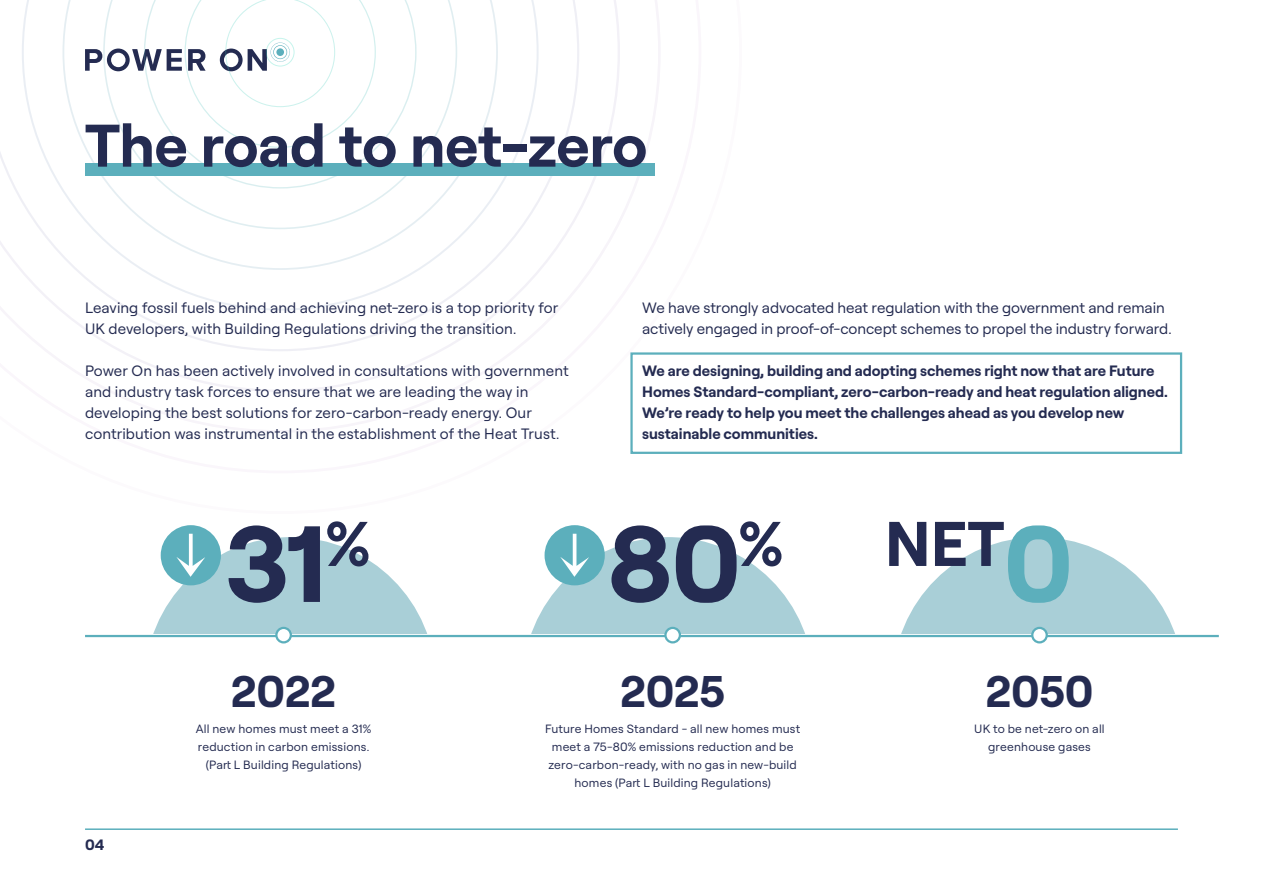
<style>
.page{position:relative;width:1263px;height:893px;background:#fff}
.page>*{position:absolute;margin:0;border:0;box-sizing:border-box;transform-origin:0 0}
.t1{font:700 108px "Roobert";color:#242b51}
.t2{font:700 63px "Roobert";color:#242b51}
.t3{font:700 60px "Roobert";letter-spacing:-.01em;color:#242b51}
.t4{font:700 44.25px "Roobert";letter-spacing:-.01em;color:#242b51}
.t5{font:15px/21px "Roobert";color:#242b51}
.t6{font:700 15px/21px "Roobert";color:#242b51}
.t7{font:12px/18px "Roobert";letter-spacing:.015em;color:#242b51;text-align:center}
.s1{font-size:108px;color:#5cafbc}
</style>
<div class="page">
<hr style="left:85px;top:828px;width:1093px;height:2px;background:#5cafbc">
<svg style="left:0;top:0;width:660px;height:432px"></svg>
<div style="left:85px;top:163px;width:570px;height:13px;background:#5cafbc"></div>
<div style="left:145px;top:537px;width:290px;height:291px;background:#a9cfd7;border-radius:50%"></div>
<div style="left:523px;top:537px;width:290px;height:291px;background:#a9cfd7;border-radius:50%"></div>
<div style="left:893px;top:537px;width:290px;height:291px;background:#a9cfd7;border-radius:50%"></div>
<div style="left:128px;top:635px;width:342px;height:193px;background:#fff"></div>
<div style="left:505px;top:635px;width:343px;height:193px;background:#fff"></div>
<div style="left:866px;top:635px;width:343px;height:193px;background:#fff"></div>
<div style="left:161px;top:525px;width:60px;height:60px;background:#5cafbc;border-radius:50%"></div>
<svg style="left:176px;top:534px;width:29px;height:43px"></svg>
<div style="left:544px;top:525px;width:61px;height:60px;background:#5cafbc;border-radius:50%"></div>
<svg style="left:560px;top:534px;width:29px;height:43px"></svg>
<hr style="left:85px;top:635px;width:1134px;height:2px;background:#5cafbc">
<div style="left:1032px;top:628px;width:15px;height:14px;background:#fff;border-radius:50%"></div>
<div style="left:1031px;top:627px;width:17px;height:16px;border:2px solid #5cafbc;border-radius:50%"></div>
<div style="left:665px;top:628px;width:15px;height:14px;background:#fff;border-radius:50%"></div>
<div style="left:664px;top:627px;width:17px;height:16px;border:2px solid #5cafbc;border-radius:50%"></div>
<div style="left:276px;top:628px;width:15px;height:14px;background:#fff;border-radius:50%"></div>
<div style="left:275px;top:627px;width:17px;height:16px;border:2px solid #5cafbc;border-radius:50%"></div>
<div style="left:630px;top:352px;width:552px;height:102px;border:2px solid #5cafbc"></div>
<h3 class="t3" style="left:85px;top:102px;width:564px">The road to net-zero</h3>
<p class="t5" style="left:85px;top:296px;width:475px">Leaving fossil fuels behind and achieving net-zero is a top priority for<br>UK developers, with Building Regulations driving the transition.</p>
<p class="t5" style="left:85px;top:359px;width:485px">Power On has been actively involved in consultations with government and industry task forces to ensure that we are leading the way in developing the best solutions for zero-carbon-ready energy. Our contribution was instrumental in the establishment of the Heat Trust.</p>
<h1 class="t1" style="left:225px;top:485px;width:146px">31<sup>%</sup></h1>
<p class="t5" style="left:642px;top:296px;width:531px">We have strongly advocated heat regulation with the government and remain actively engaged in proof-of-concept schemes to propel the industry forward.</p>
<p class="t6" style="left:642px;top:359px;width:527px">We are designing, building and adopting schemes right now that are Future Homes Standard-compliant, zero-carbon-ready and heat regulation aligned.<br>We’re ready to help you meet the challenges ahead as you develop new sustainable communities.</p>
<h1 class="t1" style="left:608px;top:485px;width:177px">80<sup>%</sup></h1>
<h2 class="t2" style="left:885px;top:498px;width:190px">NET<span class="s1">0</span></h2>
<p class="t6" style="left:85px;top:833px;width:21px">04</p>
<h3 class="t4" style="left:231px;top:659px;width:107px">2022</h3>
<p class="t7" style="left:196px;top:719px;width:177px">All new homes must meet a 31% reduction in carbon emissions. (Part L Building Regulations)</p>
<h3 class="t4" style="left:620px;top:659px;width:107px">2025</h3>
<p class="t7" style="left:545px;top:719px;width:257px">Future Homes Standard - all new homes must meet a 75-80% emissions reduction and be zero-carbon-ready, with no gas in new-build homes (Part L Building Regulations)</p>
<h3 class="t4" style="left:985px;top:659px;width:109px">2050</h3>
<p class="t7" style="left:974px;top:719px;width:132px">UK to be net-zero on all greenhouse gases</p>
</div>
